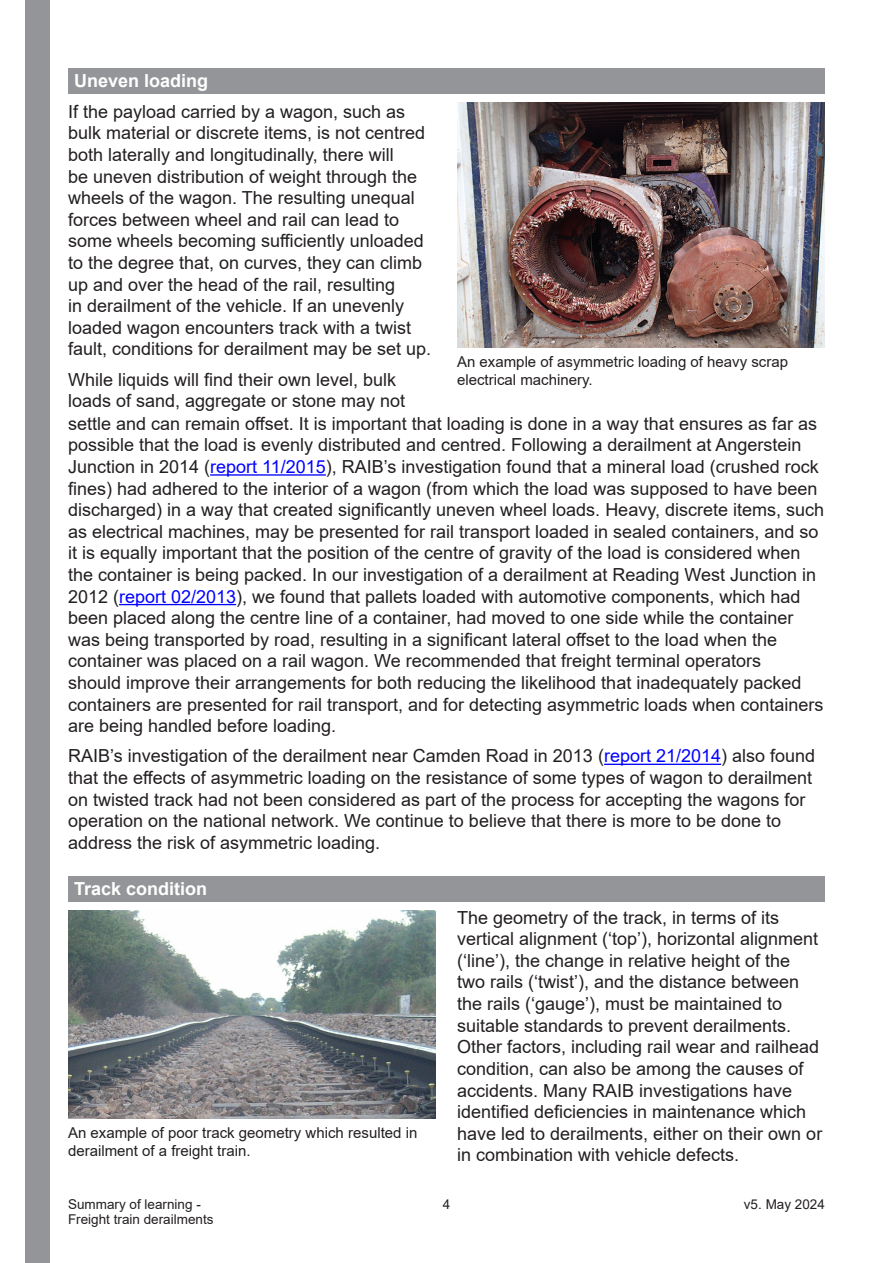
<style>
.page{position:relative;width:893px;height:1263px;background:#fff}
.page>*{position:absolute;margin:0;border:0;box-sizing:border-box;transform-origin:0 0}
.t1{font:18px/21.6px "Arial";color:#231f20}
.t2{font:700 18px "Arial";color:#fff}
.Spine_text_-_recto{font:15px/18px "Arial";color:#231f20}
.t3{font:13.5px "Arial";color:#231f20}
.s1{color:#00f}
</style>
<div class="page">
<div style="left:26px;top:0;width:24px;height:1263px;background:#939598"></div>
<img style="left:68px;top:910px;width:368px;height:209px">
<img style="left:457px;top:102px;width:368px;height:246px">
<div style="left:68px;top:68px;width:757px;height:26px;background:#939598"></div>
<hr style="left:210px;top:474px;width:116px;height:2px;background:#00f">
<hr style="left:119px;top:604px;width:117px;height:1px;background:#00f">
<hr style="left:604px;top:764px;width:117px;height:1px;background:#00f">
<div style="left:68px;top:876px;width:757px;height:26px;background:#939598"></div>
<p class="t2" style="left:74px;top:68px;width:136px">Uneven loading</p>
<p class="t1" style="left:68px;top:101px;width:365px">If the payload carried by a wagon, such as bulk material or discrete items, is not centred both laterally and longitudinally, there will<br>be uneven distribution of weight through the wheels of the wagon. The resulting unequal forces between wheel and rail can lead to some wheels becoming sufficiently unloaded to the degree that, on curves, they can climb up and over the head of the rail, resulting<br>in derailment of the vehicle. If an unevenly loaded wagon encounters track with a twist fault, conditions for derailment may be set up.</p>
<p class="t1" style="left:68px;top:368px;width:758px">While liquids will find their own level, bulk<br>loads of sand, aggregate or stone may not<br>settle and can remain offset. It is important that loading is done in a way that ensures as far as possible that the load is evenly distributed and centred. Following a derailment at Angerstein Junction in 2014 (<span class="s1">report 11/2015</span>), RAIB’s investigation found that a mineral load (crushed rock fines) had adhered to the interior of a wagon (from which the load was supposed to have been discharged) in a way that created significantly uneven wheel loads. Heavy, discrete items, such as electrical machines, may be presented for rail transport loaded in sealed containers, and so it is equally important that the position of the centre of gravity of the load is considered when the container is being packed. In our investigation of a derailment at Reading West Junction in 2012 (<span class="s1">report 02/2013</span>), we found that pallets loaded with automotive components, which had been placed along the centre line of a container, had moved to one side while the container was being transported by road, resulting in a significant lateral offset to the load when the container was placed on a rail wagon. We recommended that freight terminal operators<br>should improve their arrangements for both reducing the likelihood that inadequately packed containers are presented for rail transport, and for detecting asymmetric loads when containers are being handled before loading.</p>
<p class="t1" style="left:68px;top:745px;width:749px">RAIB’s investigation of the derailment near Camden Road in 2013 (<span class="s1">report 21/2014</span>) also found that the effects of asymmetric loading on the resistance of some types of wagon to derailment on twisted track had not been considered as part of the process for accepting the wagons for operation on the national network. We continue to believe that there is more to be done to address the risk of asymmetric loading.</p>
<p class="t2" style="left:74px;top:876px;width:135px">Track condition</p>
<p class="t1" style="left:457px;top:906px;width:367px">The geometry of the track, in terms of its vertical alignment (‘top’), horizontal alignment (‘line’), the change in relative height of the two rails (‘twist’), and the distance between the rails (‘gauge’), must be maintained to suitable standards to prevent derailments.<br>Other factors, including rail wear and railhead condition, can also be among the causes of accidents. Many RAIB investigations have identified deficiencies in maintenance which have led to derailments, either on their own or in combination with vehicle defects.</p>
<p class="Spine_text_-_recto" style="left:457px;top:353px;width:332px">An example of asymmetric loading of heavy scrap electrical machinery.</p>
<p class="Spine_text_-_recto" style="left:68px;top:1124px;width:351px">An example of poor track geometry which resulted in derailment of a freight train.</p>
<p class="t3" style="left:68px;top:1195px;width:134px">Summary of learning -</p>
<p class="t3" style="left:443px;top:1195px;width:9px">4</p>
<p class="t3" style="left:68px;top:1210px;width:147px">Freight train derailments</p>
<p class="t3" style="left:744px;top:1195px;width:83px">v5. May 2024</p>
</div>
